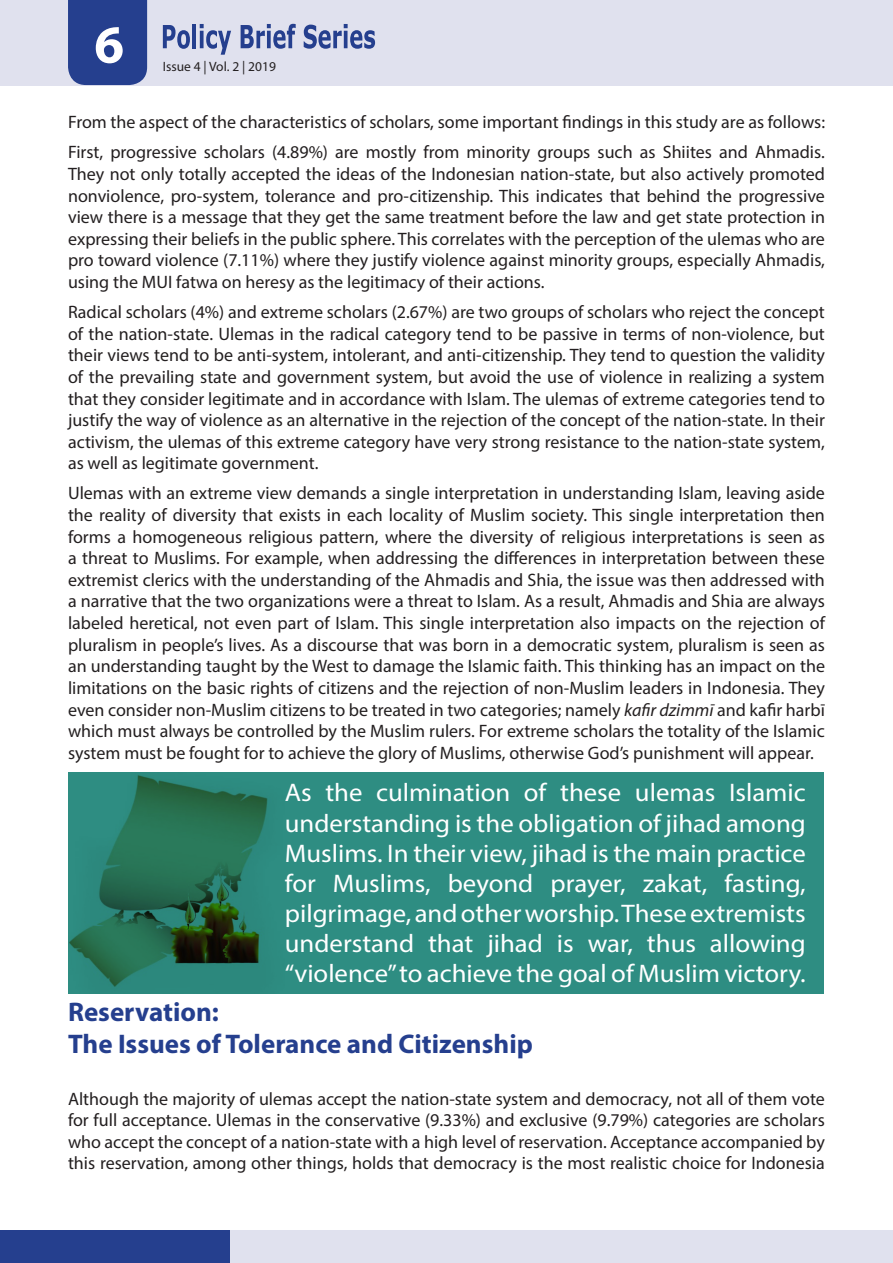
<style>
.page{position:relative;width:893px;height:1263px;background:#fff}
.page>*{position:absolute;margin:0;border:0;box-sizing:border-box;transform-origin:0 0}
.t1{font:700 54px "Myriad Pro";color:#fff}
.t2{font:700 27px "Myriad Pro";color:#253f8e}
.t3{font:25.5px/30px "Myriad Pro";color:#fff;text-align:justify;scale:1.05 1}
.t4{font:18px/21.6px "Myriad Pro";color:#231f20;text-align:justify}
.t5{font:13.5px "Myriad Pro";color:#231f20}
.s1{font-style:italic}
</style>
<div class="page">
<div style="left:0;top:0;width:893px;height:85px;background:#e0e1ee"></div>
<div style="left:68px;top:0;width:79px;height:85px;background:#253f8e"></div>
<svg style="left:163px;top:25px;width:27px;height:24px"></svg>
<hr style="left:193px;top:24px;width:3px;height:24px;background:#253f8e">
<svg style="left:200px;top:24px;width:31px;height:31px"></svg>
<svg style="left:241px;top:24px;width:55px;height:25px"></svg>
<svg style="left:304px;top:24px;width:71px;height:25px"></svg>
<div style="left:224px;top:1230px;width:669px;height:33px;background:#e0e1ee"></div>
<div style="left:0;top:1230px;width:229px;height:33px;background:#253f8e"></div>
<div style="left:69px;top:773px;width:755px;height:221px;background:#2e8d82"></div>
<img style="left:68px;top:773px;width:200px;height:220px">
<h1 class="t1" style="left:94px;top:9px;width:31px">6</h1>
<p class="t5" style="left:163px;top:58px;width:115px">Issue 4 | Vol. 2 | 2019</p>
<p class="t4" style="left:68px;top:111px;width:758px">From the aspect of the characteristics of scholars, some important findings in this study are as follows:</p>
<p class="t4" style="left:68px;top:141px;width:758px">First, progressive scholars (4.89%) are mostly from minority groups such as Shiites and Ahmadis.<br>They not only totally accepted the ideas of the Indonesian nation-state, but also actively promoted nonviolence, pro-system, tolerance and pro-citizenship. This indicates that behind the progressive view there is a message that they get the same treatment before the law and get state protection in expressing their beliefs in the public sphere. This correlates with the perception of the ulemas who are pro toward violence (7.11%) where they justify violence against minority groups, especially Ahmadis, using the MUI fatwa on heresy as the legitimacy of their actions.</p>
<p class="t4" style="left:68px;top:301px;width:758px">Radical scholars (4%) and extreme scholars (2.67%) are two groups of scholars who reject the concept of the nation-state. Ulemas in the radical category tend to be passive in terms of non-violence, but their views tend to be anti-system, intolerant, and anti-citizenship. They tend to question the validity of the prevailing state and government system, but avoid the use of violence in realizing a system that they consider legitimate and in accordance with Islam. The ulemas of extreme categories tend to justify the way of violence as an alternative in the rejection of the concept of the nation-state. In their activism, the ulemas of this extreme category have very strong resistance to the nation-state system, as well as legitimate government.</p>
<p class="t4" style="left:68px;top:482px;width:758px">Ulemas with an extreme view demands a single interpretation in understanding Islam, leaving aside the reality of diversity that exists in each locality of Muslim society. This single interpretation then forms a homogeneous religious pattern, where the diversity of religious interpretations is seen as a threat to Muslims. For example, when addressing the differences in interpretation between these extremist clerics with the understanding of the Ahmadis and Shia, the issue was then addressed with a narrative that the two organizations were a threat to Islam. As a result, Ahmadis and Shia are always labeled heretical, not even part of Islam. This single interpretation also impacts on the rejection of pluralism in people’s lives. As a discourse that was born in a democratic system, pluralism is seen as an understanding taught by the West to damage the Islamic faith. This thinking has an impact on the limitations on the basic rights of citizens and the rejection of non-Muslim leaders in Indonesia. They even consider non-Muslim citizens to be treated in two categories; namely <span class="s1">kafir dzimmī</span> and kafir harbī which must always be controlled by the Muslim rulers. For extreme scholars the totality of the Islamic system must be fought for to achieve the glory of Muslims, otherwise God’s punishment will appear.</p>
<p class="t3" style="left:285px;top:777px;width:498px">As the culmination of these ulemas Islamic understanding is the obligation of jihad among Muslims. In their view, jihad is the main practice for Muslims, beyond prayer, zakat, fasting, pilgrimage, and other worship. These extremists understand that jihad is war, thus allowing “violence” to achieve the goal of Muslim victory.</p>
<p class="t2" style="left:68px;top:994px;width:152px">Reservation:</p>
<p class="t2" style="left:68px;top:1026px;width:466px">The Issues of Tolerance and Citizenship</p>
<p class="t4" style="left:68px;top:1087px;width:758px">Although the majority of ulemas accept the nation-state system and democracy, not all of them vote for full acceptance. Ulemas in the conservative (9.33%) and exclusive (9.79%) categories are scholars who accept the concept of a nation-state with a high level of reservation. Acceptance accompanied by this reservation, among other things, holds that democracy is the most realistic choice for Indonesia</p>
</div>
